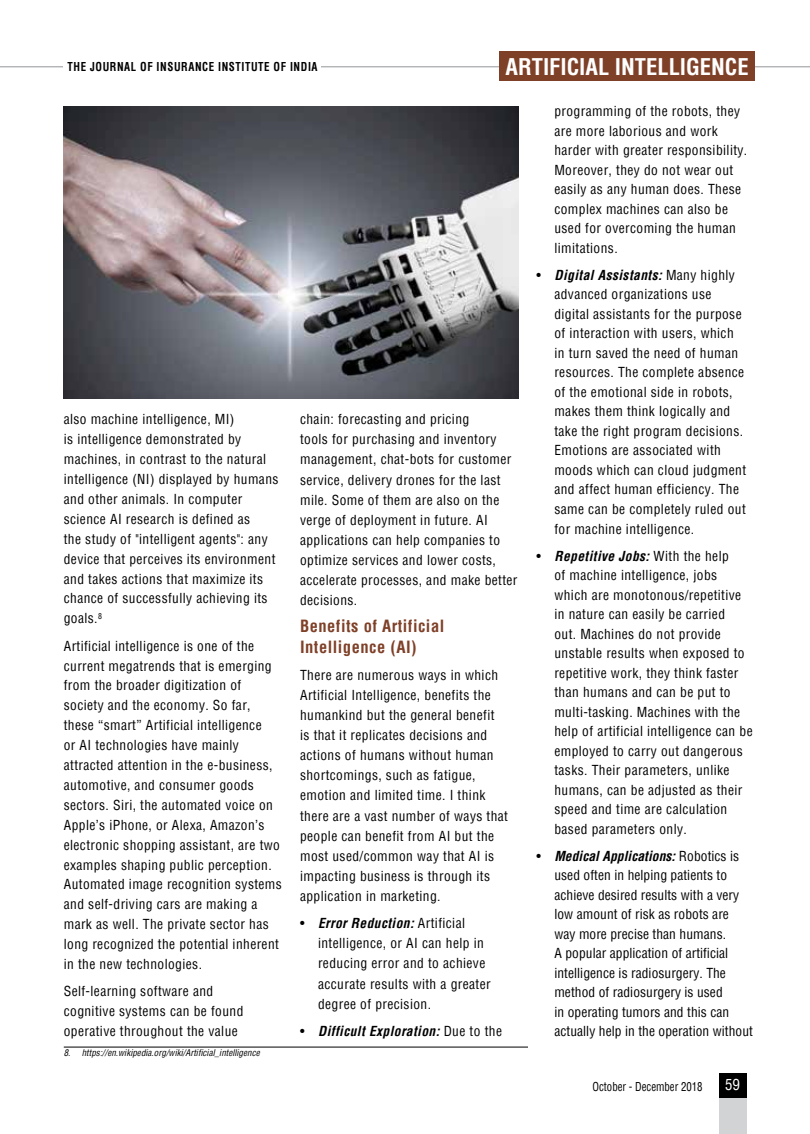
<style>
.page{position:relative;width:810px;height:1134px;background:#fff}
.page>*{position:absolute;margin:0;border:0;box-sizing:border-box;transform-origin:0 0}
.t1{font:700 condensed 22.5px "Helvetica";color:#fff}
.t2{font:700 condensed 16.5px/20.1px "Helvetica";letter-spacing:.03em;color:#7f4028}
.t3{font:condensed 15px "Helvetica";color:#fff}
.t4{font:condensed 13.5px/19.5px "Helvetica";letter-spacing:.03em;color:#000}
.t5{font:condensed 13.5px/19.5px "Helvetica";letter-spacing:.005em;color:#000}
.t6{font:italic 700 condensed 13.5px "Helvetica";letter-spacing:.03em;color:#000}
.t7{font:700 condensed 12px "Helvetica";letter-spacing:.055em;color:#000;scale:.9 1}
.t8{font:condensed 12px "Helvetica";color:#000;scale:.9 1}
.t9{font:italic condensed 9px "Helvetica";letter-spacing:.005em;color:#000}
.s1{font-weight:700;font-style:italic}
.s2{font-weight:400;font-style:normal}
</style>
<div class="page">
<hr style="left:0;top:66px;width:810px;height:1px;background:#939598">
<div style="left:63px;top:58px;width:258px;height:17px;background:#fff"></div>
<div style="left:499px;top:51px;width:256px;height:30px;background:#7f4028"></div>
<div style="left:719px;top:1073px;width:27px;height:25px;background:#000"></div>
<div style="left:719px;top:1098px;width:27px;height:36px;background:#d1d3d4"></div>
<img style="left:64px;top:106px;width:454px;height:293px">
<hr style="left:64px;top:1047px;width:464px;height:1px;background:#000">
<p class="t7" style="left:68px;top:58px;width:279px">THE JOURNAL OF INSURANCE INSTITUTE OF INDIA</p>
<h1 class="t1" style="left:506px;top:52px;width:245px">ARTIFICIAL INTELLIGENCE</h1>
<p class="t4" style="left:64px;top:409px;width:216px;line-height:20px">also machine intelligence, MI)<br>is intelligence demonstrated by machines, in contrast to the natural intelligence (NI) displayed by humans and other animals. In computer science AI research is defined as<br>the study of "intelligent agents": any device that perceives its environment and takes actions that maximize its chance of successfully achieving its goals.<sup>8</sup></p>
<p class="t4" style="left:64px;top:636px;width:220px;line-height:20px">Artificial intelligence is one of the current megatrends that is emerging from the broader digitization of society and the economy. So far, these “smart” Artificial intelligence<br>or AI technologies have mainly attracted attention in the e-business, automotive, and consumer goods sectors. Siri, the automated voice on Apple’s iPhone, or Alexa, Amazon’s electronic shopping assistant, are two examples shaping public perception.<br>Automated image recognition systems and self-driving cars are making a mark as well. The private sector has long recognized the potential inherent in the new technologies.</p>
<p class="t4" style="left:64px;top:981px;width:181px;line-height:20px">Self-learning software and cognitive systems can be found operative throughout the value</p>
<p class="t9" style="left:64px;top:1047px;width:197px">8. https://en.wikipedia.org/wiki/Artificial_intelligence</p>
<p class="t4" style="left:300px;top:409px;width:219px;line-height:20.1px">chain: forecasting and pricing<br>tools for purchasing and inventory management, chat-bots for customer service, delivery drones for the last mile. Some of them are also on the verge of deployment in future. AI applications can help companies to optimize services and lower costs, accelerate processes, and make better decisions.</p>
<p class="t2" style="left:300px;top:616px;width:146px">Benefits of Artificial<br>Intelligence (AI)</p>
<p class="t4" style="left:300px;top:665px;width:209px;line-height:20.1px">There are numerous ways in which Artificial Intelligence, benefits the humankind but the general benefit<br>is that it replicates decisions and actions of humans without human shortcomings, such as fatigue, emotion and limited time. I think there are a vast number of ways that people can benefit from AI but the most used/common way that AI is impacting business is through its application in marketing.</p>
<p class="t4" style="left:318px;top:913px;width:174px;line-height:20.1px;text-indent:-18px">• <span class="s1">Error Reduction:</span> Artificial intelligence, or AI can help in reducing error and to achieve accurate results with a greater degree of precision.</p>
<p class="t6" style="left:300px;top:1022px;width:203px"><span class="s2">•</span> Difficult Exploration: <span class="s2">Due to the</span></p>
<p class="t4" style="left:554px;top:102px;width:194px">programming of the robots, they are more laborious and work harder with greater responsibility.<br>Moreover, they do not wear out easily as any human does. These complex machines can also be used for overcoming the human limitations.</p>
<p class="t4" style="left:554px;top:265px;width:193px;text-indent:-18px">• <span class="s1">Digital Assistants:</span> Many highly advanced organizations use digital assistants for the purpose of interaction with users, which in turn saved the need of human resources. The complete absence of the emotional side in robots, makes them think logically and take the right program decisions.<br>Emotions are associated with moods which can cloud judgment and affect human efficiency. The same can be completely ruled out for machine intelligence.</p>
<p class="t4" style="left:554px;top:546px;width:200px;text-indent:-18px">• <span class="s1">Repetitive Jobs:</span> With the help<br>of machine intelligence, jobs which are monotonous/repetitive in nature can easily be carried<br>out. Machines do not provide unstable results when exposed to repetitive work, they think faster than humans and can be put to multi-tasking. Machines with the help of artificial intelligence can be employed to carry out dangerous tasks. Their parameters, unlike humans, can be adjusted as their speed and time are calculation based parameters only.</p>
<p class="t5" style="left:554px;top:846px;width:200px;text-indent:-18px">• <span class="s1">Medical Applications:</span> Robotics is used often in helping patients to achieve desired results with a very low amount of risk as robots are way more precise than humans.<br>A popular application of artificial intelligence is radiosurgery. The method of radiosurgery is used<br>in operating tumors and this can actually help in the operation without</p>
<p class="t8" style="left:593px;top:1079px;width:124px">October - December 2018</p>
<p class="t3" style="left:725px;top:1075px;width:16px">59</p>
</div>
